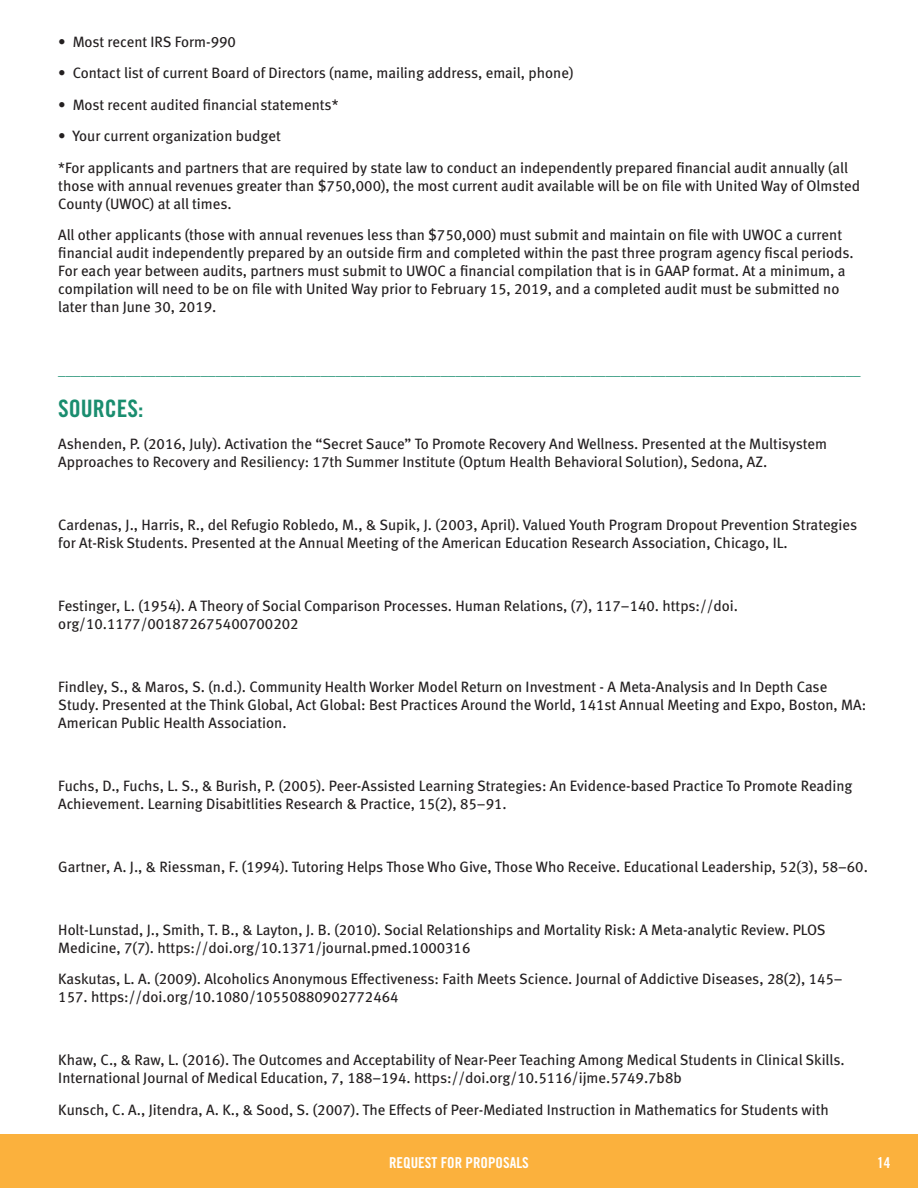
<style>
.page{position:relative;width:918px;height:1188px;background:#fff}
.page>*{position:absolute;margin:0;border:0;box-sizing:border-box;transform-origin:0 0}
.t1{font:24px "Trade Gothic Bold Cond Twenty";color:#1a8d6f}
.t2{font:15px/18px "Meta Book LF";color:#231f20}
.t3{font:15px "Meta Book LF";color:#1a8d6f}
.t4{font:15px "Trade Gothic Bold Cond Twenty";color:#fff}
</style>
<div class="page">
<div style="left:0;top:1134px;width:918px;height:54px;background:#fbb13d"></div>
<p class="t2" style="left:58px;top:32px;width:179px">• Most recent IRS Form-990</p>
<p class="t2" style="left:58px;top:64px;width:517px">• Contact list of current Board of Directors (name, mailing address, email, phone)</p>
<p class="t2" style="left:58px;top:95px;width:282px">• Most recent audited financial statements*</p>
<p class="t2" style="left:58px;top:127px;width:224px">• Your current organization budget</p>
<p class="t2" style="left:58px;top:158px;width:803px">*For applicants and partners that are required by state law to conduct an independently prepared financial audit annually (all those with annual revenues greater than $750,000), the most current audit available will be on file with United Way of Olmsted<br>County (UWOC) at all times.</p>
<p class="t2" style="left:58px;top:226px;width:797px">All other applicants (those with annual revenues less than $750,000) must submit and maintain on file with UWOC a current financial audit independently prepared by an outside firm and completed within the past three program agency fiscal periods.<br>For each year between audits, partners must submit to UWOC a financial compilation that is in GAAP format. At a minimum, a compilation will need to be on file with United Way prior to February 15, 2019, and a completed audit must be submitted no later than June 30, 2019.</p>
<p class="t3" style="left:58px;top:361px;width:804px">___________________________________________________________________________________________________________</p>
<p class="t1" style="left:58px;top:394px;width:87px">SOURCES:</p>
<p class="t2" style="left:58px;top:435px;width:770px">Ashenden, P. (2016, July). Activation the “Secret Sauce” To Promote Recovery And Wellness. Presented at the Multisystem<br>Approaches to Recovery and Resiliency: 17th Summer Institute (Optum Health Behavioral Solution), Sedona, AZ.</p>
<p class="t2" style="left:58px;top:516px;width:800px">Cardenas, J., Harris, R., del Refugio Robledo, M., &amp; Supik, J. (2003, April). Valued Youth Program Dropout Prevention Strategies for At-Risk Students. Presented at the Annual Meeting of the American Education Research Association, Chicago, IL.</p>
<p class="t2" style="left:58px;top:597px;width:681px">Festinger, L. (1954). A Theory of Social Comparison Processes. Human Relations, (7), 117–140. https://doi. org/10.1177/001872675400700202</p>
<p class="t2" style="left:58px;top:678px;width:809px">Findley, S., &amp; Maros, S. (n.d.). Community Health Worker Model Return on Investment - A Meta-Analysis and In Depth Case<br>Study. Presented at the Think Global, Act Global: Best Practices Around the World, 141st Annual Meeting and Expo, Boston, MA:<br>American Public Health Association.</p>
<p class="t2" style="left:58px;top:777px;width:796px">Fuchs, D., Fuchs, L. S., &amp; Burish, P. (2005). Peer-Assisted Learning Strategies: An Evidence-based Practice To Promote Reading<br>Achievement. Learning Disabitlities Research &amp; Practice, 15(2), 85–91.</p>
<p class="t2" style="left:58px;top:858px;width:811px">Gartner, A. J., &amp; Riessman, F. (1994). Tutoring Helps Those Who Give, Those Who Receive. Educational Leadership, 52(3), 58–60.</p>
<p class="t2" style="left:58px;top:921px;width:769px">Holt-Lunstad, J., Smith, T. B., &amp; Layton, J. B. (2010). Social Relationships and Mortality Risk: A Meta-analytic Review. PLOS<br>Medicine, 7(7). https://doi.org/10.1371/journal.pmed.1000316</p>
<p class="t2" style="left:58px;top:970px;width:786px">Kaskutas, L. A. (2009). Alcoholics Anonymous Effectiveness: Faith Meets Science. Journal of Addictive Diseases, 28(2), 145–<br>157. https://doi.org/10.1080/10550880902772464</p>
<p class="t2" style="left:58px;top:1051px;width:788px">Khaw, C., &amp; Raw, L. (2016). The Outcomes and Acceptability of Near-Peer Teaching Among Medical Students in Clinical Skills.<br>International Journal of Medical Education, 7, 188–194. https://doi.org/10.5116/ijme.5749.7b8b</p>
<p class="t2" style="left:58px;top:1101px;width:772px">Kunsch, C. A., Jitendra, A. K., &amp; Sood, S. (2007). The Effects of Peer-Mediated Instruction in Mathematics for Students with</p>
<p class="t4" style="left:389px;top:1154px;width:141px">REQUEST FOR PROPOSALS</p>
<p class="t4" style="left:877px;top:1154px;width:15px">14</p>
</div>
